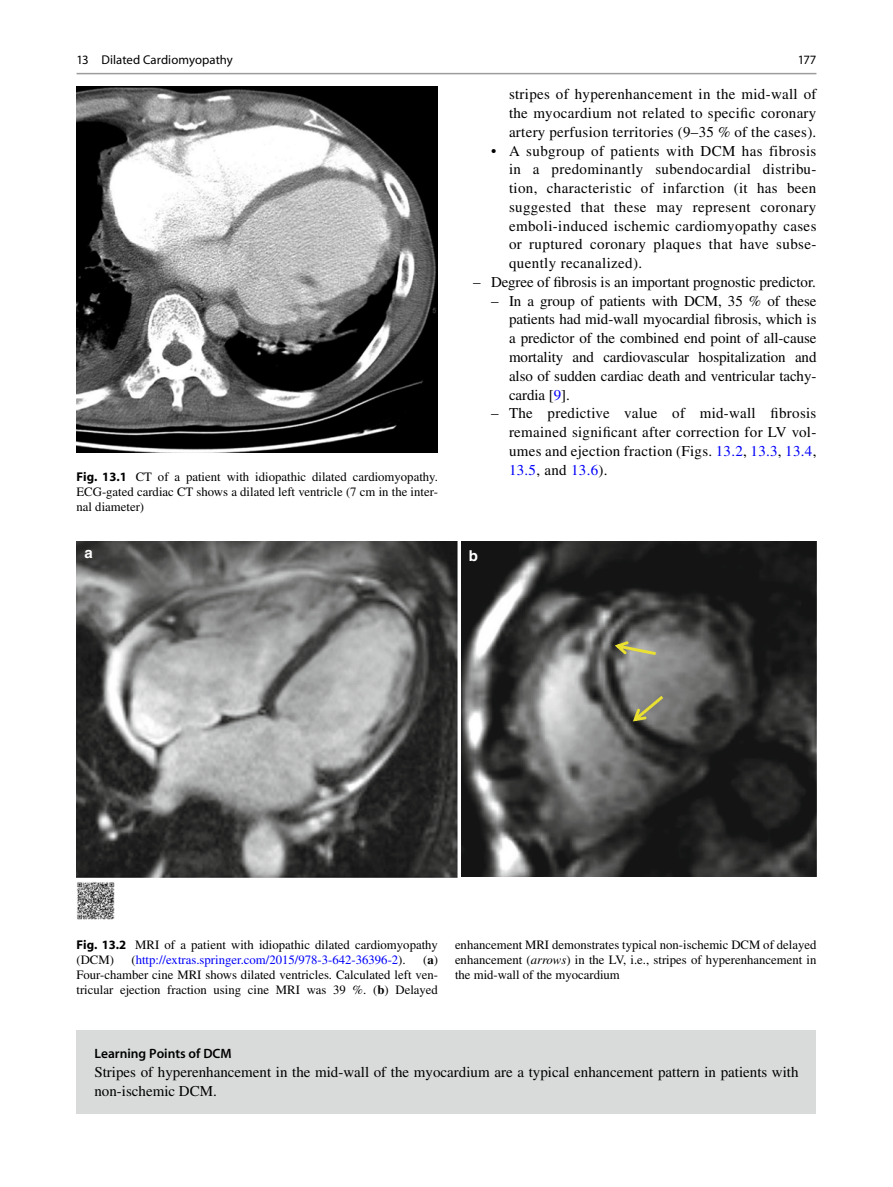
<style>
.page{position:relative;width:893px;height:1187px;background:#fff}
.page>*{position:absolute;margin:0;border:0;box-sizing:border-box;transform-origin:0 0}
.t1{font:15px/18.8px "Ggylfs Times";color:#000;text-align:justify}
.t2{font:700 15px "Sfcgry Helvetica";color:#fff}
.t3{font:600 13.5px "Qyxqss Myriad";color:#000}
.t4{font:12.75px/15px "Ggylfs Times";color:#000;text-align:justify}
.t5{font:12.75px "Ggylfs Times";color:#0000fa}
.t6{font:12.75px "Jrtkyw Myriad";letter-spacing:.005em;color:#000}
.s1{color:#0000fa}
.s2{font-family:"Tfjqrn Myriad";font-weight:700}
.s3{color:#000}
.s4{font-family:"Dhkqhb Times";font-weight:700}
.s5{font-family:"Trqnrf Times";font-style:italic}
</style>
<div class="page">
<img style="left:77px;top:87px;width:361px;height:365px">
<img style="left:77px;top:541px;width:380px;height:336px">
<img style="left:461px;top:541px;width:355px;height:335px">
<svg style="left:615px;top:641px;width:41px;height:14px"></svg>
<svg style="left:633px;top:695px;width:30px;height:26px"></svg>
<img style="left:77px;top:882px;width:38px;height:37px">
<div style="left:77px;top:1029px;width:739px;height:84px;background:#d9dada"></div>
<hr style="left:77px;top:73px;width:739px;height:1px;background:#9c9c9c">
<p class="t6" style="left:77px;top:55px;width:158px">13 Dilated Cardiomyopathy</p>
<p class="t6" style="left:798px;top:55px;width:20px">177</p>
<p class="t1" style="left:509px;top:86px;width:309px">stripes of hyperenhancement in the mid-wall of the myocardium not related to specific coronary artery perfusion territories (9–35 % of the cases).</p>
<p class="t1" style="left:509px;top:143px;width:309px;text-indent:-18px">• A subgroup of patients with DCM has fibrosis in a predominantly subendocardial distribu&shy;tion, characteristic of infarction (it has been suggested that these may represent coronary emboli-induced ischemic cardiomyopathy cases or ruptured coronary plaques that have subse&shy;quently recanalized).</p>
<p class="t1" style="left:473px;top:274px;width:344px">– Degree of fibrosis is an important prognostic predictor.</p>
<p class="t1" style="left:509px;top:293px;width:309px;text-indent:-18px">– In a group of patients with DCM, 35 % of these patients had mid-wall myocardial fibrosis, which is a predictor of the combined end point of all-cause mortality and cardiovascular hospitalization and also of sudden cardiac death and ventricular tachy&shy;cardia [ <span class="s1">9</span> ].</p>
<p class="t1" style="left:509px;top:405px;width:309px;text-indent:-18px">– The predictive value of mid-wall fibrosis remained significant after correction for LV vol&shy;umes and ejection fraction (Figs. <span class="s1">13.2</span> , <span class="s1">13.3</span> , <span class="s1">13.4</span> , <span class="s1">13.5</span> , and <span class="s1">13.6</span> ).</p>
<p class="t4" style="left:77px;top:470px;width:363px"><span class="s2">Fig. 13.1</span> CT of a patient with idiopathic dilated cardiomyopathy.<br>ECG-gated cardiac CT shows a dilated left ventricle (7 cm in the inter&shy;nal diameter)</p>
<p class="t2" style="left:85px;top:544px;width:10px">a</p>
<p class="t2" style="left:469px;top:547px;width:11px">b</p>
<p class="t4" style="left:77px;top:938px;width:363px"><span class="s2">Fig. 13.2</span> MRI of a patient with idiopathic dilated cardiomyopathy (DCM)</p>
<p class="t5" style="left:131px;top:954px;width:276px"><span class="s3">(</span>http://extras.springer.com/2015/978-3-642-36396-2<span class="s3">).</span></p>
<p class="t4" style="left:77px;top:953px;width:363px;text-indent:347px">( <span class="s4">a</span> )<br>Four-chamber cine MRI shows dilated ventricles. Calculated left ven&shy;tricular ejection fraction using cine MRI was 39 %. ( <span class="s4">b</span> ) Delayed</p>
<p class="t4" style="left:455px;top:938px;width:363px">enhancement MRI demonstrates typical non- ischemic DCM of delayed enhancement ( <span class="s5">arrows</span> ) in the LV, i.e., stripes of hyperenhancement in the mid-wall of the myocardium</p>
<p class="t3" style="left:94px;top:1048px;width:139px">Learning Points of DCM</p>
<p class="t1" style="left:94px;top:1063px;width:706px">Stripes of hyperenhancement in the mid-wall of the myocardium are a typical enhancement pattern in patients with non- ischemic DCM.</p>
</div>
